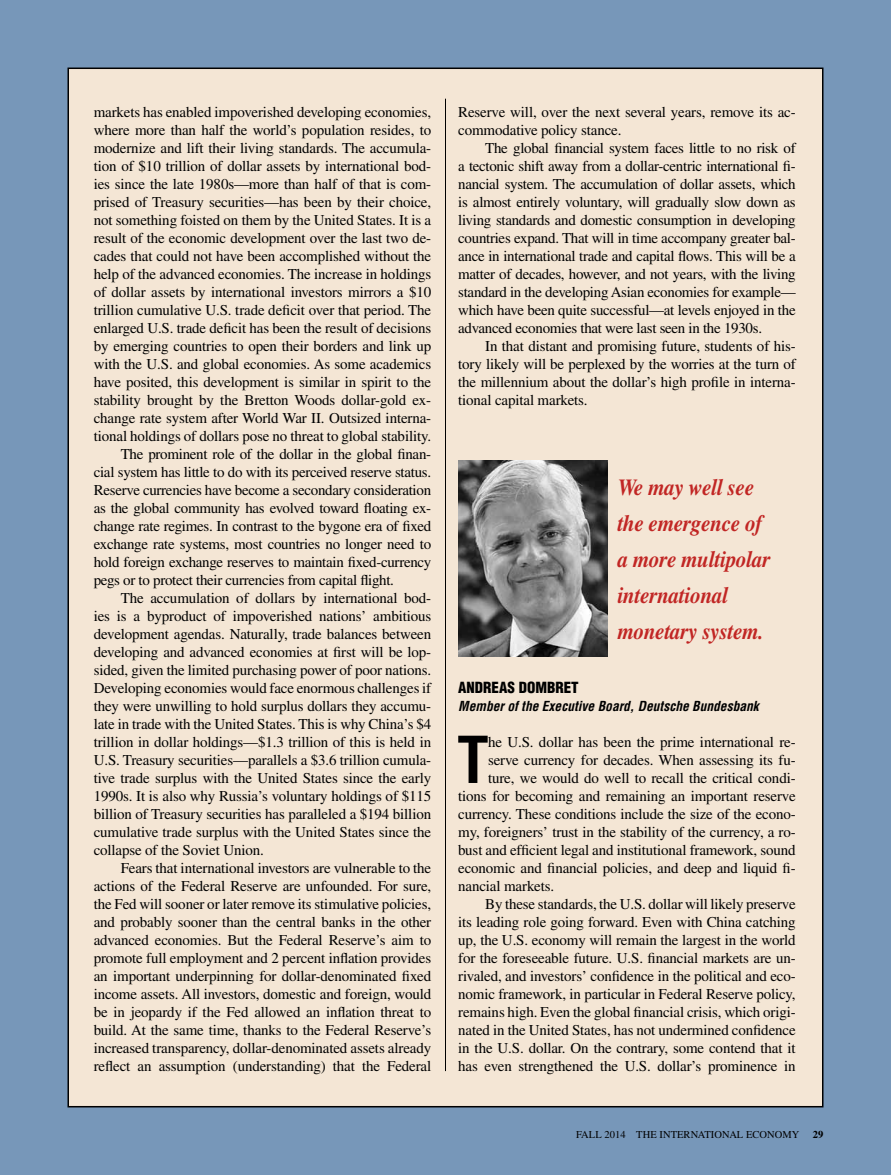
<style>
.page{position:relative;width:891px;height:1175px;background:#fff}
.page>*{position:absolute;margin:0;border:0;box-sizing:border-box;transform-origin:0 0}
.t1{font:700 condensed 63px "Helvetica LT Std";color:#000}
.t2{font:italic 700 23.1px/36px "Times LT Std";letter-spacing:-.01em;color:#c12624;scale:.91 1}
.t3{font:15px/18px "Times LT Std";letter-spacing:-.01em;color:#000;text-align:justify}
.t4{font:900 condensed 15px "Helvetica LT Std";color:#000}
.t5{font:italic 700 condensed 13.5px "Helvetica LT Std";color:#000}
.t6{font:10.5px "Times LT Std";letter-spacing:.005em;color:#000}
.t7{font:700 10.5px "Times LT Std";color:#000}
</style>
<div class="page">
<div style="left:0;top:0;width:891px;height:1174px;background:#7797b9"></div>
<div style="left:68px;top:68px;width:755px;height:1038px;background:#f4e6d5"></div>
<hr style="left:445px;top:99px;width:1px;height:972px;background:#000">
<img style="left:458px;top:460px;width:150px;height:197px">
<p class="t3" style="left:94px;top:103px;width:339px">markets has enabled impoverished developing economies,</p>
<p class="t3" style="left:94px;top:121px;width:339px">where more than half the world’s population resides, to</p>
<p class="t3" style="left:94px;top:139px;width:339px">modernize and lift their living standards. The accumula-</p>
<p class="t3" style="left:94px;top:157px;width:339px">tion of $10 trillion of dollar assets by international bod-</p>
<p class="t3" style="left:94px;top:175px;width:339px">ies since the late 1980s—more than half of that is com-</p>
<p class="t3" style="left:94px;top:193px;width:339px">prised of Treasury securities—has been by their choice,</p>
<p class="t3" style="left:94px;top:211px;width:339px">not something foisted on them by the United States. It is a</p>
<p class="t3" style="left:94px;top:229px;width:339px">result of the economic development over the last two de-</p>
<p class="t3" style="left:94px;top:247px;width:339px">cades that could not have been accomplished without the</p>
<p class="t3" style="left:94px;top:265px;width:339px">help of the advanced economies. The increase in holdings</p>
<p class="t3" style="left:94px;top:283px;width:339px">of dollar assets by international investors mirrors a $10</p>
<p class="t3" style="left:94px;top:301px;width:339px">trillion cumulative U.S. trade deficit over that period. The</p>
<p class="t3" style="left:94px;top:319px;width:339px">enlarged U.S. trade deficit has been the result of decisions</p>
<p class="t3" style="left:94px;top:337px;width:339px">by emerging countries to open their borders and link up</p>
<p class="t3" style="left:94px;top:355px;width:339px">with the U.S. and global economies. As some academics</p>
<p class="t3" style="left:94px;top:373px;width:339px">have posited, this development is similar in spirit to the</p>
<p class="t3" style="left:94px;top:391px;width:339px">stability brought by the Bretton Woods dollar-gold ex-</p>
<p class="t3" style="left:94px;top:409px;width:339px">change rate system after World War II. Outsized interna-</p>
<p class="t3" style="left:94px;top:427px;width:339px">tional holdings of dollars pose no threat to global stability.</p>
<p class="t3" style="left:121px;top:445px;width:312px">The prominent role of the dollar in the global finan-</p>
<p class="t3" style="left:94px;top:463px;width:339px">cial system has little to do with its perceived reserve status.</p>
<p class="t3" style="left:94px;top:481px;width:339px">Reserve currencies have become a secondary consideration</p>
<p class="t3" style="left:94px;top:499px;width:339px">as the global community has evolved toward floating ex-</p>
<p class="t3" style="left:94px;top:517px;width:339px">change rate regimes. In contrast to the bygone era of fixed</p>
<p class="t3" style="left:94px;top:535px;width:339px">exchange rate systems, most countries no longer need to</p>
<p class="t3" style="left:94px;top:553px;width:339px">hold foreign exchange reserves to maintain fixed-currency</p>
<p class="t3" style="left:94px;top:571px;width:302px">pegs or to protect their currencies from capital flight.</p>
<p class="t3" style="left:121px;top:589px;width:312px">The accumulation of dollars by international bod-</p>
<p class="t3" style="left:94px;top:607px;width:339px">ies is a byproduct of impoverished nations’ ambitious</p>
<p class="t3" style="left:94px;top:625px;width:339px">development agendas. Naturally, trade balances between</p>
<p class="t3" style="left:94px;top:643px;width:339px">developing and advanced economies at first will be lop-</p>
<p class="t3" style="left:94px;top:661px;width:339px">sided, given the limited purchasing power of poor nations.</p>
<p class="t3" style="left:94px;top:679px;width:339px">Developing economies would face enormous challenges if</p>
<p class="t3" style="left:94px;top:697px;width:339px">they were unwilling to hold surplus dollars they accumu-</p>
<p class="t3" style="left:94px;top:715px;width:339px">late in trade with the United States. This is why China’s $4</p>
<p class="t3" style="left:94px;top:733px;width:339px">trillion in dollar holdings—$1.3 trillion of this is held in</p>
<p class="t3" style="left:94px;top:751px;width:339px">U.S. Treasury securities—parallels a $3.6 trillion cumula-</p>
<p class="t3" style="left:94px;top:769px;width:339px">tive trade surplus with the United States since the early</p>
<p class="t3" style="left:94px;top:787px;width:339px">1990s. It is also why Russia’s voluntary holdings of $115</p>
<p class="t3" style="left:94px;top:805px;width:339px">billion of Treasury securities has paralleled a $194 billion</p>
<p class="t3" style="left:94px;top:823px;width:339px">cumulative trade surplus with the United States since the</p>
<p class="t3" style="left:94px;top:841px;width:172px">collapse of the Soviet Union.</p>
<p class="t3" style="left:121px;top:859px;width:312px">Fears that international investors are vulnerable to the</p>
<p class="t3" style="left:94px;top:877px;width:339px">actions of the Federal Reserve are unfounded. For sure,</p>
<p class="t3" style="left:94px;top:895px;width:339px">the Fed will sooner or later remove its stimulative policies,</p>
<p class="t3" style="left:94px;top:913px;width:339px">and probably sooner than the central banks in the other</p>
<p class="t3" style="left:94px;top:931px;width:339px">advanced economies. But the Federal Reserve’s aim to</p>
<p class="t3" style="left:94px;top:949px;width:339px">promote full employment and 2 percent inflation provides</p>
<p class="t3" style="left:94px;top:967px;width:339px">an important underpinning for dollar-denominated fixed</p>
<p class="t3" style="left:94px;top:985px;width:339px">income assets. All investors, domestic and foreign, would</p>
<p class="t3" style="left:94px;top:1003px;width:339px">be in jeopardy if the Fed allowed an inflation threat to</p>
<p class="t3" style="left:94px;top:1021px;width:339px">build. At the same time, thanks to the Federal Reserve’s</p>
<p class="t3" style="left:94px;top:1039px;width:339px">increased transparency, dollar-denominated assets already</p>
<p class="t3" style="left:94px;top:1057px;width:339px">reflect an assumption (understanding) that the Federal</p>
<p class="t3" style="left:458px;top:103px;width:339px">Reserve will, over the next several years, remove its ac&shy;commodative policy stance.</p>
<p class="t3" style="left:458px;top:139px;width:339px;text-indent:27px">The global financial system faces little to no risk of a tectonic shift away from a dollar-centric international fi&shy;nancial system. The accumulation of dollar assets, which is almost entirely voluntary, will gradually slow down as living standards and domestic consumption in developing countries expand. That will in time accompany greater bal&shy;ance in international trade and capital flows. This will be a matter of decades, however, and not years, with the living standard in the developing Asian economies for example— which have been quite successful—at levels enjoyed in the advanced economies that were last seen in the 1930s.</p>
<p class="t3" style="left:458px;top:337px;width:339px;text-indent:27px">In that distant and promising future, students of his&shy;tory likely will be perplexed by the worries at the turn of the millennium about the dollar’s high profile in interna&shy;tional capital markets.</p>
<h2 class="t2" style="left:618px;top:469px;width:170px">We may well see the emergence of a more multipolar international monetary system.</h2>
<p class="t4" style="left:458px;top:678px;width:119px">ANDREAS DOMBRET</p>
<p class="t5" style="left:458px;top:697px;width:302px">Member of the Executive Board, Deutsche Bundesbank</p>
<h1 class="t1" style="left:457px;top:720px;width:33px">T</h1>
<p class="t3" style="left:488px;top:733px;width:309px">he U.S. dollar has been the prime international re-</p>
<p class="t3" style="left:488px;top:751px;width:309px">serve currency for decades. When assessing its fu-</p>
<p class="t3" style="left:488px;top:769px;width:309px">ture, we would do well to recall the critical condi-</p>
<p class="t3" style="left:458px;top:787px;width:339px">tions for becoming and remaining an important reserve</p>
<p class="t3" style="left:458px;top:805px;width:339px">currency. These conditions include the size of the econo-</p>
<p class="t3" style="left:458px;top:823px;width:339px">my, foreigners’ trust in the stability of the currency, a ro-</p>
<p class="t3" style="left:458px;top:841px;width:339px">bust and efficient legal and institutional framework, sound</p>
<p class="t3" style="left:458px;top:859px;width:339px">economic and financial policies, and deep and liquid fi-</p>
<p class="t3" style="left:458px;top:877px;width:97px">nancial markets.</p>
<p class="t3" style="left:485px;top:895px;width:312px">By these standards, the U.S. dollar will likely preserve</p>
<p class="t3" style="left:458px;top:913px;width:339px">its leading role going forward. Even with China catching</p>
<p class="t3" style="left:458px;top:931px;width:339px">up, the U.S. economy will remain the largest in the world</p>
<p class="t3" style="left:458px;top:949px;width:339px">for the foreseeable future. U.S. financial markets are un-</p>
<p class="t3" style="left:458px;top:967px;width:339px">rivaled, and investors’ confidence in the political and eco-</p>
<p class="t3" style="left:458px;top:985px;width:339px">nomic framework, in particular in Federal Reserve policy,</p>
<p class="t3" style="left:458px;top:1003px;width:339px">remains high. Even the global financial crisis, which origi-</p>
<p class="t3" style="left:458px;top:1021px;width:339px">nated in the United States, has not undermined confidence</p>
<p class="t3" style="left:458px;top:1039px;width:339px">in the U.S. dollar. On the contrary, some contend that it</p>
<p class="t3" style="left:458px;top:1057px;width:339px">has even strengthened the U.S. dollar’s prominence in</p>
<p class="t6" style="left:576px;top:1128px;width:225px">Fall 2014 The International Economy</p>
<p class="t7" style="left:813px;top:1128px;width:12px">29</p>
</div>
